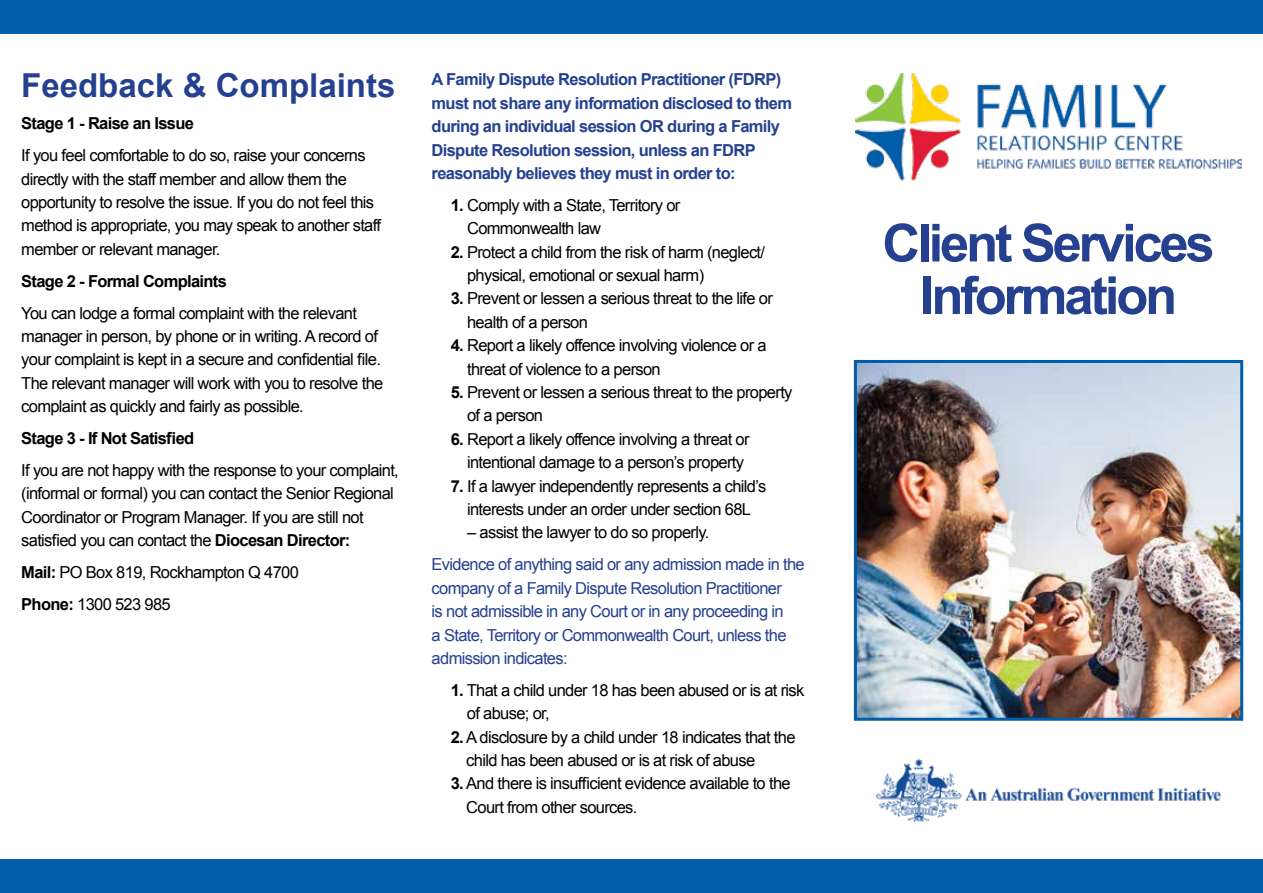
<style>
.page{position:relative;width:1263px;height:893px;background:#fff}
.page>*{position:absolute;margin:0;border:0;box-sizing:border-box;transform-origin:0 0}
.t1{font:700 52.5px/52.5px "Arial";letter-spacing:-.06em;color:#25408f;text-align:center}
.t2{font:700 33px "Arial";color:#25408f}
.t3{font:16.5px/23.4px "Arial";letter-spacing:-.04em;color:#000}
.t4{font:16.5px/23.4px "Arial";letter-spacing:-.04em;color:#25408f}
.t5{font:700 16.5px/23.4px "Arial";letter-spacing:-.04em;color:#25408f}
.t6{font:700 16.5px "Arial";letter-spacing:-.04em;color:#000}
.s1{font-weight:700}
</style>
<div class="page">
<div style="left:0;top:0;width:1263px;height:33px;background:#005daa"></div>
<div style="left:0;top:860px;width:1263px;height:33px;background:#005daa"></div>
<img style="left:876px;top:758px;width:345px;height:65px">
<img style="left:855px;top:74px;width:387px;height:107px">
<img style="left:858px;top:364px;width:381px;height:353px">
<div style="left:854px;top:360px;width:389px;height:361px;border:3px solid #005daa"></div>
<h2 class="t2" style="left:21px;top:64px;width:376px">Feedback &amp; Complaints</h2>
<p class="t6" style="left:21px;top:113px;width:174px">Stage 1 - Raise an Issue</p>
<p class="t3" style="left:21px;top:144px;width:361px">If you feel comfortable to do so, raise your concerns directly with the staff member and allow them the opportunity to resolve the issue. If you do not feel this method is appropriate, you may speak to another staff member or relevant manager.</p>
<p class="t6" style="left:21px;top:270px;width:207px">Stage 2 - Formal Complaints</p>
<p class="t3" style="left:21px;top:301px;width:364px">You can lodge a formal complaint with the relevant manager in person, by phone or in writing. A record of your complaint is kept in a secure and confidential file.<br>The relevant manager will work with you to resolve the complaint as quickly and fairly as possible.</p>
<p class="t6" style="left:21px;top:427px;width:175px">Stage 3 - If Not Satisfied</p>
<p class="t3" style="left:21px;top:459px;width:379px">If you are not happy with the response to your complaint, (informal or formal) you can contact the Senior Regional Coordinator or Program Manager. If you are still not satisfied you can contact the <span class="s1">Diocesan Director:</span></p>
<p class="t3" style="left:21px;top:557px;width:279px;line-height:32px"><span class="s1">Mail:</span> PO Box 819, Rockhampton Q 4700<br><span class="s1">Phone:</span> 1300 523 985</p>
<p class="t5" style="left:432px;top:68px;width:362px">A Family Dispute Resolution Practitioner (FDRP) must not share any information disclosed to them during an individual session OR during a Family Dispute Resolution session, unless an FDRP reasonably believes they must in order to:</p>
<p class="t3" style="left:467px;top:194px;width:215px;text-indent:-16px"><span class="s1">1.</span> Comply with a State, Territory or<br>Commonwealth law</p>
<p class="t3" style="left:467px;top:240px;width:299px;text-indent:-16px"><span class="s1">2.</span> Protect a child from the risk of harm (neglect/ physical, emotional or sexual harm)</p>
<p class="t3" style="left:467px;top:287px;width:307px;text-indent:-16px"><span class="s1">3.</span> Prevent or lessen a serious threat to the life or health of a person</p>
<p class="t3" style="left:467px;top:334px;width:301px;text-indent:-16px"><span class="s1">4.</span> Report a likely offence involving violence or a threat of violence to a person</p>
<p class="t3" style="left:467px;top:381px;width:327px;text-indent:-16px"><span class="s1">5.</span> Prevent or lessen a serious threat to the property of a person</p>
<p class="t3" style="left:467px;top:428px;width:284px;text-indent:-16px"><span class="s1">6.</span> Report a likely offence involving a threat or intentional damage to a person’s property</p>
<p class="t3" style="left:451px;top:474px;width:317px;text-align:center"><span class="s1">7.</span> If a lawyer independently represents a child’s interests under an order under section 68L</p>
<p class="t3" style="left:467px;top:521px;width:244px">– assist the lawyer to do so properly.</p>
<p class="t4" style="left:432px;top:553px;width:375px">Evidence of anything said or any admission made in the company of a Family Dispute Resolution Practitioner<br>is not admissible in any Court or in any proceeding in<br>a State, Territory or Commonwealth Court, unless the admission indicates:</p>
<p class="t3" style="left:467px;top:679px;width:339px;text-indent:-16px"><span class="s1">1.</span> That a child under 18 has been abused or is at risk of abuse; or,</p>
<p class="t3" style="left:466px;top:725px;width:331px;text-indent:-15px"><span class="s1">2.</span> A disclosure by a child under 18 indicates that the child has been abused or is at risk of abuse</p>
<p class="t3" style="left:466px;top:772px;width:326px;text-indent:-15px"><span class="s1">3.</span> And there is insufficient evidence available to the<br>Court from other sources.</p>
<h1 class="t1" style="left:882px;top:219px;width:334px">Client Services<br>Information</h1>
</div>
